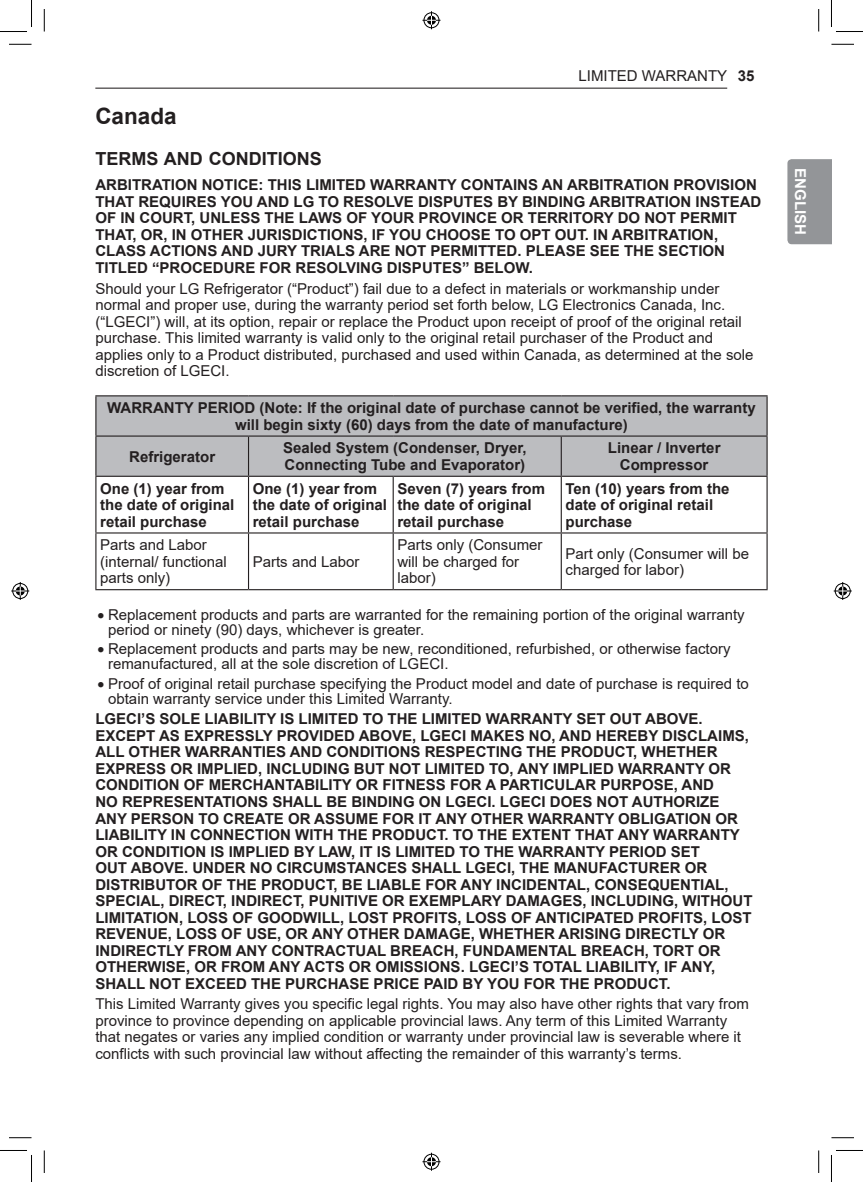
<style>
.page{position:relative;width:863px;height:1182px;background:#fff}
.page>*{position:absolute;margin:0;border:0;box-sizing:border-box;transform-origin:0 0}
.t1{font:700 22.5px "Arial";color:#231f20}
.t2{font:700 18px "Arial";color:#231f20}
.t3{font:700 15px/16.5px "Arial";color:#231f20}
.t4{font:15px/16.5px "Arial";color:#231f20}
.t5{font:700 15px "Arial";color:#fff}
.s1{font-weight:700}
</style>
<div class="page">
<hr style="left:95px;top:88px;width:632px;height:1px;background:#231f20">
<div style="left:787px;top:159px;width:44px;height:85px;background:#939598"></div>
<div style="left:96px;top:396px;width:670px;height:79px;background:#bcbdc0"></div>
<hr style="left:95px;top:475px;width:153px;height:2px;background:#231f20">
<hr style="left:248px;top:477px;width:1px;height:55px;background:#231f20">
<hr style="left:392px;top:477px;width:1px;height:55px;background:#231f20">
<hr style="left:95px;top:532px;width:153px;height:1px;background:#231f20">
<hr style="left:248px;top:532px;width:145px;height:1px;background:#231f20">
<hr style="left:248px;top:533px;width:1px;height:56px;background:#231f20">
<hr style="left:393px;top:532px;width:168px;height:1px;background:#231f20">
<hr style="left:392px;top:533px;width:1px;height:56px;background:#231f20">
<hr style="left:561px;top:532px;width:206px;height:1px;background:#231f20">
<hr style="left:95px;top:436px;width:1px;height:39px;background:#231f20">
<hr style="left:95px;top:477px;width:1px;height:55px;background:#231f20">
<hr style="left:95px;top:533px;width:1px;height:56px;background:#231f20">
<hr style="left:95px;top:589px;width:153px;height:1px;background:#231f20">
<hr style="left:248px;top:589px;width:145px;height:1px;background:#231f20">
<hr style="left:393px;top:589px;width:168px;height:1px;background:#231f20">
<hr style="left:560px;top:477px;width:1px;height:55px;background:#231f20">
<hr style="left:766px;top:477px;width:1px;height:55px;background:#231f20">
<hr style="left:560px;top:533px;width:1px;height:56px;background:#231f20">
<hr style="left:766px;top:533px;width:1px;height:56px;background:#231f20">
<hr style="left:561px;top:589px;width:206px;height:1px;background:#231f20">
<hr style="left:560px;top:436px;width:1px;height:39px;background:#231f20">
<hr style="left:766px;top:436px;width:1px;height:39px;background:#231f20">
<hr style="left:561px;top:475px;width:206px;height:2px;background:#231f20">
<hr style="left:248px;top:436px;width:1px;height:39px;background:#231f20">
<hr style="left:248px;top:475px;width:145px;height:2px;background:#231f20">
<hr style="left:393px;top:475px;width:168px;height:2px;background:#231f20">
<hr style="left:95px;top:395px;width:153px;height:1px;background:#231f20">
<hr style="left:95px;top:396px;width:1px;height:39px;background:#231f20">
<hr style="left:248px;top:395px;width:145px;height:1px;background:#231f20">
<hr style="left:393px;top:395px;width:168px;height:1px;background:#231f20">
<hr style="left:561px;top:395px;width:206px;height:1px;background:#231f20">
<hr style="left:766px;top:396px;width:1px;height:39px;background:#231f20">
<hr style="left:95px;top:435px;width:153px;height:1px;background:#231f20">
<hr style="left:248px;top:435px;width:145px;height:1px;background:#231f20">
<hr style="left:393px;top:435px;width:168px;height:1px;background:#231f20">
<hr style="left:561px;top:435px;width:206px;height:1px;background:#231f20">
<svg style="left:9px;top:44px;width:23px;height:1px"></svg>
<svg style="left:831px;top:44px;width:22px;height:1px"></svg>
<svg style="left:9px;top:1137px;width:23px;height:1px"></svg>
<svg style="left:831px;top:1137px;width:22px;height:1px"></svg>
<svg style="left:44px;top:9px;width:1px;height:23px"></svg>
<svg style="left:44px;top:1150px;width:1px;height:22px"></svg>
<svg style="left:818px;top:9px;width:1px;height:23px"></svg>
<svg style="left:818px;top:1150px;width:1px;height:22px"></svg>
<svg style="left:0;top:0;width:32px;height:32px"></svg>
<svg style="left:0;top:1150px;width:32px;height:31px"></svg>
<svg style="left:831px;top:0;width:31px;height:32px"></svg>
<svg style="left:831px;top:1150px;width:31px;height:31px"></svg>
<svg style="left:422px;top:11px;width:18px;height:18px"></svg>
<svg style="left:422px;top:1152px;width:18px;height:18px"></svg>
<svg style="left:11px;top:582px;width:18px;height:18px"></svg>
<svg style="left:833px;top:582px;width:18px;height:18px"></svg>
<p class="t4" style="left:578px;top:67px;width:177px">LIMITED WARRANTY <span class="s1">35</span></p>
<h1 class="t1" style="left:95px;top:101px;width:83px">Canada</h1>
<p class="t2" style="left:95px;top:146px;width:228px">TERMS AND CONDITIONS</p>
<p class="t3" style="left:95px;top:177px;width:667px">ARBITRATION NOTICE: THIS LIMITED WARRANTY CONTAINS AN ARBITRATION PROVISION THAT REQUIRES YOU AND LG TO RESOLVE DISPUTES BY BINDING ARBITRATION INSTEAD OF IN COURT, UNLESS THE LAWS OF YOUR PROVINCE OR TERRITORY DO NOT PERMIT THAT, OR, IN OTHER JURISDICTIONS, IF YOU CHOOSE TO OPT OUT. IN ARBITRATION, CLASS ACTIONS AND JURY TRIALS ARE NOT PERMITTED. PLEASE SEE THE SECTION TITLED “PROCEDURE FOR RESOLVING DISPUTES” BELOW.</p>
<p class="t4" style="left:95px;top:280px;width:659px">Should your LG Refrigerator (“Product”) fail due to a defect in materials or workmanship under normal and proper use, during the warranty period set forth below, LG Electronics Canada, Inc. (“LGECI”) will, at its option, repair or replace the Product upon receipt of proof of the original retail purchase. This limited warranty is valid only to the original retail purchaser of the Product and applies only to a Product distributed, purchased and used within Canada, as determined at the sole discretion of LGECI.</p>
<p class="t3" style="left:107px;top:400px;width:650px;text-align:center">WARRANTY PERIOD (Note: If the original date of purchase cannot be verified, the warranty will begin sixty (60) days from the date of manufacture)</p>
<p class="t3" style="left:129px;top:448px;width:87px">Refrigerator</p>
<p class="t3" style="left:283px;top:440px;width:245px">Sealed System (Condenser, Dryer,<br>Connecting Tube and Evaporator)</p>
<p class="t3" style="left:607px;top:440px;width:114px;text-align:center">Linear / Inverter<br>Compressor</p>
<p class="t3" style="left:100px;top:480px;width:136px">One (1) year from the date of original retail purchase</p>
<p class="t3" style="left:253px;top:480px;width:136px">One (1) year from the date of original retail purchase</p>
<p class="t3" style="left:397px;top:480px;width:149px">Seven (7) years from the date of original retail purchase</p>
<p class="t3" style="left:565px;top:480px;width:165px">Ten (10) years from the date of original retail purchase</p>
<p class="t4" style="left:100px;top:536px;width:128px">Parts and Labor (internal/ functional parts only)</p>
<p class="t4" style="left:397px;top:536px;width:147px">Parts only (Consumer will be charged for labor)</p>
<p class="t4" style="left:565px;top:545px;width:185px">Part only (Consumer will be charged for labor)</p>
<p class="t4" style="left:108px;top:607px;width:638px;line-height:15px;text-indent:-11px">• Replacement products and parts are warranted for the remaining portion of the original warranty period or ninety (90) days, whichever is greater.</p>
<p class="t4" style="left:108px;top:641px;width:623px;line-height:15px;text-indent:-11px">• Replacement products and parts may be new, reconditioned, refurbished, or otherwise factory remanufactured, all at the sole discretion of LGECI.</p>
<p class="t4" style="left:108px;top:675px;width:642px;line-height:15px;text-indent:-11px">• Proof of original retail purchase specifying the Product model and date of purchase is required to obtain warranty service under this Limited Warranty.</p>
<p class="t3" style="left:95px;top:711px;width:658px">LGECI’S SOLE LIABILITY IS LIMITED TO THE LIMITED WARRANTY SET OUT ABOVE.<br>EXCEPT AS EXPRESSLY PROVIDED ABOVE, LGECI MAKES NO, AND HEREBY DISCLAIMS, ALL OTHER WARRANTIES AND CONDITIONS RESPECTING THE PRODUCT, WHETHER EXPRESS OR IMPLIED, INCLUDING BUT NOT LIMITED TO, ANY IMPLIED WARRANTY OR CONDITION OF MERCHANTABILITY OR FITNESS FOR A PARTICULAR PURPOSE, AND<br>NO REPRESENTATIONS SHALL BE BINDING ON LGECI. LGECI DOES NOT AUTHORIZE ANY PERSON TO CREATE OR ASSUME FOR IT ANY OTHER WARRANTY OBLIGATION OR LIABILITY IN CONNECTION WITH THE PRODUCT. TO THE EXTENT THAT ANY WARRANTY OR CONDITION IS IMPLIED BY LAW, IT IS LIMITED TO THE WARRANTY PERIOD SET<br>OUT ABOVE. UNDER NO CIRCUMSTANCES SHALL LGECI, THE MANUFACTURER OR DISTRIBUTOR OF THE PRODUCT, BE LIABLE FOR ANY INCIDENTAL, CONSEQUENTIAL, SPECIAL, DIRECT, INDIRECT, PUNITIVE OR EXEMPLARY DAMAGES, INCLUDING, WITHOUT LIMITATION, LOSS OF GOODWILL, LOST PROFITS, LOSS OF ANTICIPATED PROFITS, LOST REVENUE, LOSS OF USE, OR ANY OTHER DAMAGE, WHETHER ARISING DIRECTLY OR INDIRECTLY FROM ANY CONTRACTUAL BREACH, FUNDAMENTAL BREACH, TORT OR OTHERWISE, OR FROM ANY ACTS OR OMISSIONS. LGECI’S TOTAL LIABILITY, IF ANY, SHALL NOT EXCEED THE PURCHASE PRICE PAID BY YOU FOR THE PRODUCT.</p>
<p class="t4" style="left:95px;top:995px;width:655px">This Limited Warranty gives you specific legal rights. You may also have other rights that vary from province to province depending on applicable provincial laws. Any term of this Limited Warranty that negates or varies any implied condition or warranty under provincial law is severable where it conflicts with such provincial law without affecting the remainder of this warranty’s terms.</p>
<p class="t4" style="left:253px;top:553px;width:108px">Parts and Labor</p>
<p class="t5" style="left:810px;top:168px;width:68px;rotate:90deg">ENGLISH</p>
</div>
